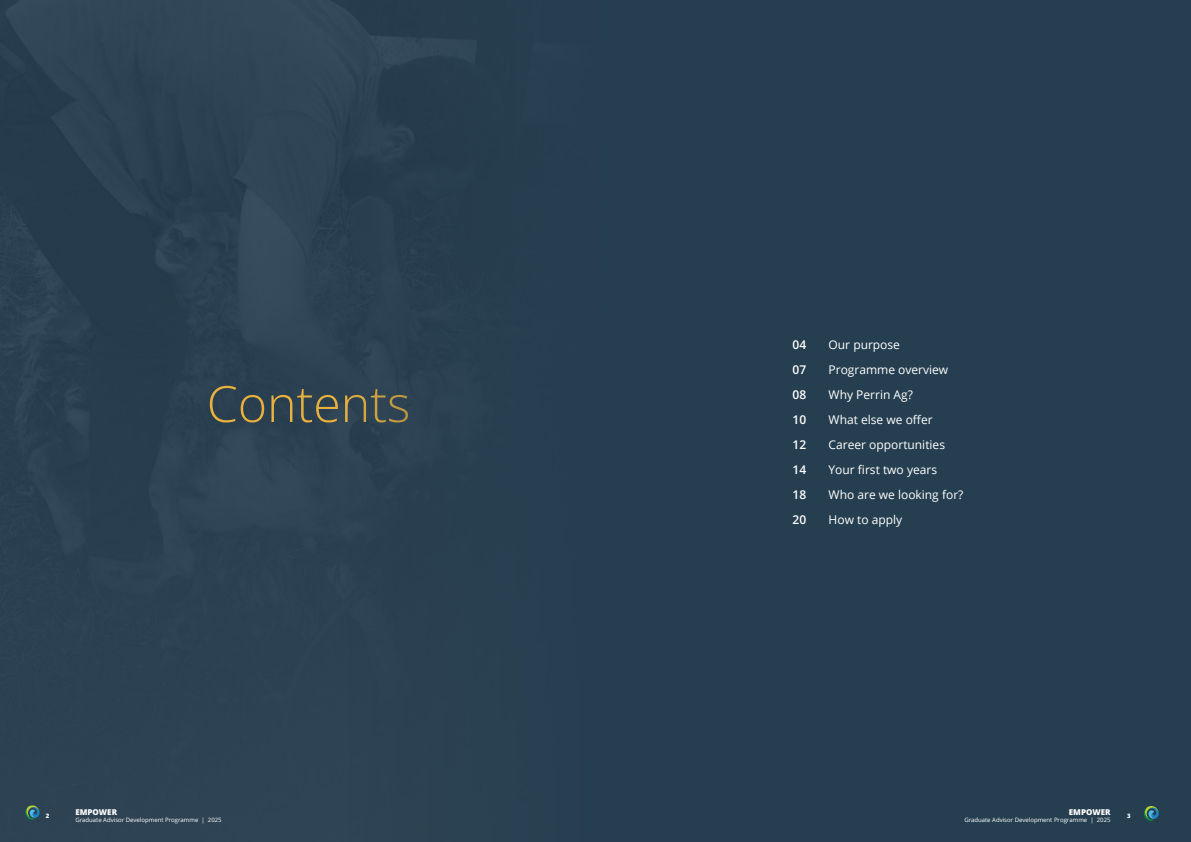
<style>
.page{position:relative;width:1191px;height:842px;background:#fff}
.page>*{position:absolute;margin:0;border:0;box-sizing:border-box;transform-origin:0 0}
.t1{font:300 50px "Open Sans";color:#eab23d}
.t2{font:12px "Open Sans";color:#fff}
.t3{font:600 12px "Open Sans";color:#fff}
.t4{font:800 8px "Open Sans";color:#fff}
.t5{font:6px "Open Sans";color:#fff}
.t6{font:800 6px "Open Sans";color:#fff}
</style>
<div class="page">
<div style="left:595px;top:0;width:596px;height:842px;background:#263f50"></div>
<div style="left:0;top:0;width:348px;height:842px;background:#2d4253"></div>
<div style="left:348px;top:0;width:247px;height:842px;background:#263f50"></div>
<svg style="left:25px;top:805px;width:21px;height:16px"></svg>
<svg style="left:1144px;top:806px;width:15px;height:17px"></svg>
<h1 class="t1" style="left:207px;top:370px;width:205px">Contents</h1>
<p class="t3" style="left:792px;top:336px;width:15px">04</p>
<p class="t2" style="left:828px;top:336px;width:73px">Our purpose</p>
<p class="t3" style="left:792px;top:361px;width:15px">07</p>
<p class="t2" style="left:828px;top:361px;width:121px">Programme overview</p>
<p class="t3" style="left:792px;top:386px;width:15px">08</p>
<p class="t2" style="left:828px;top:386px;width:86px">Why Perrin Ag?</p>
<p class="t3" style="left:792px;top:411px;width:15px">10</p>
<p class="t2" style="left:828px;top:411px;width:106px">What else we offer</p>
<p class="t3" style="left:792px;top:436px;width:15px">12</p>
<p class="t2" style="left:828px;top:436px;width:118px">Career opportunities</p>
<p class="t3" style="left:792px;top:461px;width:15px">14</p>
<p class="t2" style="left:828px;top:461px;width:110px">Your first two years</p>
<p class="t3" style="left:792px;top:486px;width:15px">18</p>
<p class="t2" style="left:828px;top:486px;width:136px">Who are we looking for?</p>
<p class="t3" style="left:792px;top:511px;width:15px">20</p>
<p class="t2" style="left:828px;top:511px;width:75px">How to apply</p>
<p class="t4" style="left:75px;top:806px;width:43px">EMPOWER</p>
<p class="t5" style="left:75px;top:815px;width:148px">Graduate Advisor Development Programme | 2025</p>
<p class="t4" style="left:1068px;top:806px;width:43px">EMPOWER</p>
<p class="t5" style="left:964px;top:815px;width:148px">Graduate Advisor Development Programme | 2025</p>
<p class="t6" style="left:46px;top:811px;width:5px">2</p>
<p class="t6" style="left:1127px;top:811px;width:5px">3</p>
</div>
